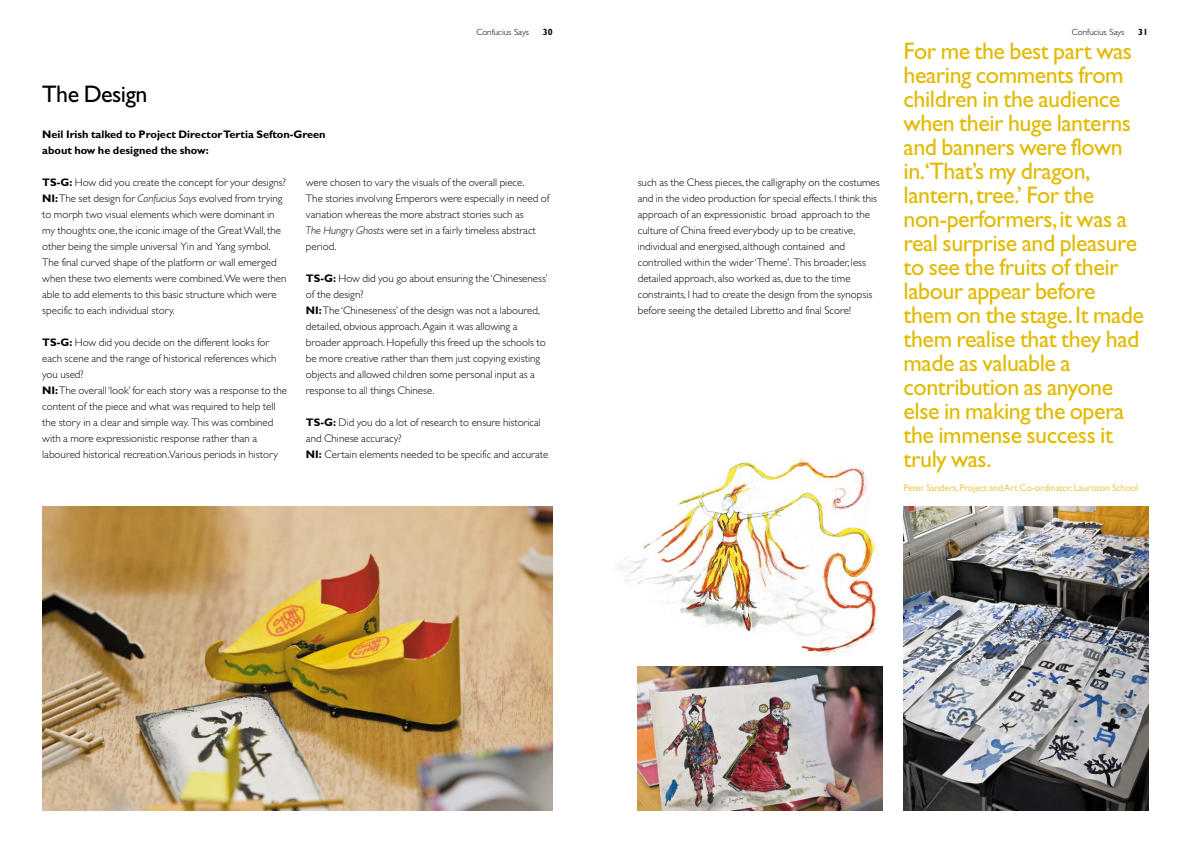
<style>
.page{position:relative;width:1191px;height:842px;background:#fff}
.page>*{position:absolute;margin:0;border:0;box-sizing:border-box;transform-origin:0 0}
.t1{font:24px/24px "Gill Sans CE";letter-spacing:-.02em;color:#e2ba00}
.t2{font:24px "Gill Sans CE";letter-spacing:-.02em;color:#000}
.t3{font:300 11px/16px "Gill Sans CE";color:#000}
.t4{font:700 11px/16px "Gill Sans CE";color:#000}
.t5{font:10px "Gill Sans CE";letter-spacing:-.02em;color:#eccd5d}
.t6{font:300 9px "Gill Sans CE";color:#000}
.t7{font:700 9px "Gill Sans CE";color:#000}
.s1{font-weight:700}
.s2{font-style:italic}
</style>
<div class="page">
<img style="left:638px;top:666px;width:244px;height:144px">
<img style="left:42px;top:506px;width:510px;height:304px">
<img style="left:903px;top:506px;width:245px;height:304px">
<img style="left:619px;top:453px;width:260px;height:202px">
<h1 class="t2" style="left:42px;top:84px;width:107px">The Design</h1>
<p class="t4" style="left:42px;top:128px;width:285px">Neil Irish talked to Project Director Tertia Sefton-Green about how he designed the show:</p>
<p class="t6" style="left:476px;top:29px;width:54px">Confucius Says</p>
<p class="t7" style="left:543px;top:28px;width:11px">30</p>
<p class="t3" style="left:42px;top:176px;width:246px"><span class="s1">TS-G:</span> How did you create the concept for your designs?<br><span class="s1">NI:</span>The set design for <span class="s2">Confucius Says</span> evolved from trying to morph two visual elements which were dominant in my thoughts: one, the iconic image of the Great Wall, the other being the simple universal Yin and Yang symbol.<br>The final curved shape of the platform or wall emerged when these two elements were combined.We were then able to add elements to this basic structure which were specific to each individual story.</p>
<p class="t3" style="left:42px;top:336px;width:246px"><span class="s1">TS-G:</span> How did you decide on the different looks for each scene and the range of historical references which you used?<br><span class="s1">NI:</span>The overall ‘look’ for each story was a response to the content of the piece and what was required to help tell the story in a clear and simple way. This was combined with a more expressionistic response rather than a laboured historical recreation.Various periods in history</p>
<p class="t3" style="left:306px;top:176px;width:245px">were chosen to vary the visuals of the overall piece.<br>The stories involving Emperors were especially in need of variation whereas the more abstract stories such as<br><span class="s2">The Hungry Ghosts</span> were set in a fairly timeless abstract period.</p>
<p class="t3" style="left:306px;top:272px;width:243px"><span class="s1">TS-G:</span> How did you go about ensuring the ‘Chineseness’ of the design?<br><span class="s1">NI:</span>The ‘Chineseness’ of the design was not a laboured, detailed, obvious approach.Again it was allowing a broader approach. Hopefully this freed up the schools to be more creative rather than them just copying existing objects and allowed children some personal input as a response to all things Chinese.</p>
<p class="t3" style="left:306px;top:416px;width:244px"><span class="s1">TS-G:</span> Did you do a lot of research to ensure historical and Chinese accuracy?<br><span class="s1">NI:</span> Certain elements needed to be specific and accurate</p>
<p class="t3" style="left:638px;top:176px;width:243px">such as the Chess pieces, the calligraphy on the costumes and in the video production for special effects. l think this approach of an expressionistic broad approach to the culture of China freed everybody up to be creative, individual and energised, although contained and controlled within the wider ‘Theme’. This broader, less detailed approach, also worked as, due to the time constraints, I had to create the design from the synopsis before seeing the detailed Libretto and final Score!</p>
<p class="t6" style="left:1071px;top:29px;width:54px">Confucius Says</p>
<p class="t7" style="left:1138px;top:28px;width:11px">31</p>
<p class="t1" style="left:903px;top:41px;width:242px">For me the best part was hearing comments from children in the audience when their huge lanterns and banners were flown in.‘That’s my dragon, lantern,tree.’ For the non-performers,it was a real surprise and pleasure to see the fruits of their labour appear before them on the stage.It made them realise that they had made as valuable a contribution as anyone else in making the opera the immense success it truly was.</p>
<p class="t5" style="left:903px;top:484px;width:236px">Peter Sanders,Project and Art Co-ordinator,Lauriston School</p>
</div>
